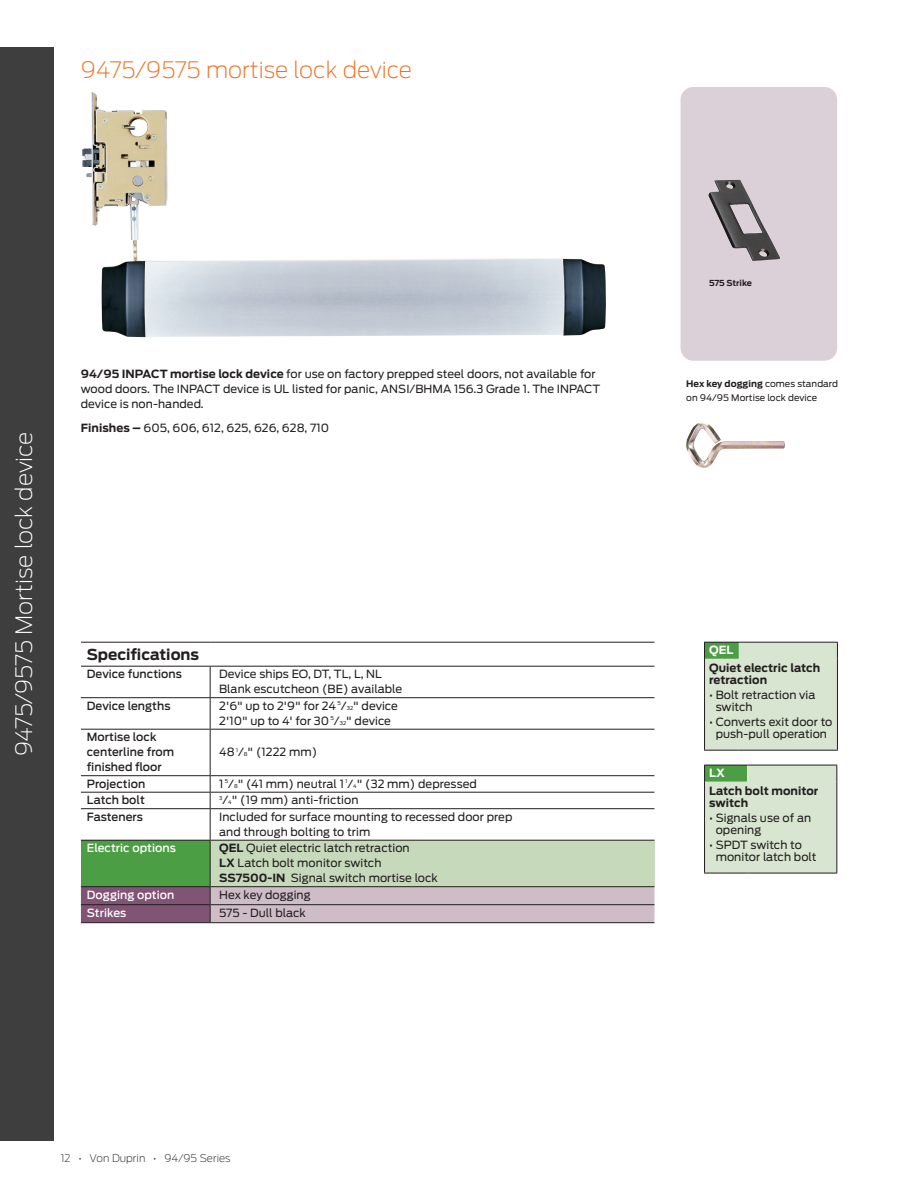
<style>
.page{position:relative;width:918px;height:1188px;background:#fff}
.page>*{position:absolute;margin:0;border:0;box-sizing:border-box;transform-origin:0 0}
.Section_subhead_15_18pt{font:200 22.5px "Antenna";color:#f36e21}
.Subheadline_15_17pt{font:200 22.5px "Antenna";letter-spacing:-.01em;color:#fff}
.Chart_Subhead_10_12{font:700 15px "Antenna";color:#231f20}
._7_5_10_Chart_text{font:11.25px/15px "Antenna";letter-spacing:.005em;color:#231f20}
._7_5_10_AntReg{font:11.25px/15px "Antenna";letter-spacing:.005em;color:#231f20}
._7_5_8_OPTIONS_BOXES{font:11.25px/12px "Antenna";letter-spacing:.005em;color:#231f20}
._7_5_10_Chart_subhead{font:500 11.25px/15px "Antenna";letter-spacing:.005em;color:#231f20}
._7_5_8_OPTIONS_BOXES-2{font:700 11.25px/12px "Antenna";letter-spacing:.005em;color:#231f20}
._7_5_10_Chart_subhead-2{font:500 11.25px "Antenna";letter-spacing:.005em;color:#fff}
._7_5_8_OPTIONS_BOXES-3{font:700 11.25px "Antenna";color:#fff}
.t1{font:200 10.5px "Antenna";letter-spacing:.005em;color:#231f20}
.Caption_6_9pt{font:9px/13.5px "Antenna";letter-spacing:.005em;color:#231f20}
.Note_5_5_7_5pt{font:700 8.25px "Antenna";letter-spacing:-.01em;color:#231f20}
.s1{font-weight:700}
.s2{font-size:5.25px}
</style>
<div class="page">
<div style="left:0;top:47px;width:54px;height:1094px;background:#3e3e3f"></div>
<div style="left:681px;top:87px;width:156px;height:274px;background:#dcd0d8;border-radius:13px"></div>
<div style="left:81px;top:840px;width:129px;height:47px;background:#4c9e45"></div>
<div style="left:210px;top:840px;width:444px;height:47px;background:#c7d9bb"></div>
<hr style="left:81px;top:697px;width:129px;height:1px;background:#231f20">
<hr style="left:210px;top:697px;width:444px;height:1px;background:#231f20">
<hr style="left:81px;top:729px;width:129px;height:1px;background:#231f20">
<hr style="left:210px;top:729px;width:444px;height:1px;background:#231f20">
<hr style="left:81px;top:775px;width:129px;height:1px;background:#231f20">
<hr style="left:210px;top:775px;width:444px;height:1px;background:#231f20">
<hr style="left:81px;top:792px;width:129px;height:1px;background:#231f20">
<hr style="left:210px;top:792px;width:444px;height:1px;background:#231f20">
<hr style="left:81px;top:808px;width:129px;height:1px;background:#231f20">
<hr style="left:210px;top:808px;width:444px;height:1px;background:#231f20">
<hr style="left:81px;top:840px;width:129px;height:1px;background:#231f20">
<hr style="left:210px;top:840px;width:444px;height:1px;background:#231f20">
<hr style="left:81px;top:886px;width:129px;height:1px;background:#231f20">
<hr style="left:210px;top:886px;width:444px;height:1px;background:#231f20">
<hr style="left:210px;top:667px;width:1px;height:30px;background:#231f20">
<hr style="left:210px;top:698px;width:1px;height:31px;background:#231f20">
<hr style="left:210px;top:730px;width:1px;height:45px;background:#231f20">
<svg style="left:210px;top:776px;width:1px;height:32px"></svg>
<hr style="left:210px;top:809px;width:1px;height:31px;background:#231f20">
<hr style="left:210px;top:841px;width:1px;height:45px;background:#231f20">
<svg style="left:81px;top:887px;width:573px;height:36px;background:#b39dab"></svg>
<hr style="left:81px;top:642px;width:129px;height:1px;background:#231f20">
<hr style="left:210px;top:642px;width:444px;height:1px;background:#231f20">
<hr style="left:81px;top:666px;width:129px;height:1px;background:#231f20">
<hr style="left:210px;top:666px;width:444px;height:1px;background:#231f20">
<img style="left:686px;top:422px;width:99px;height:46px">
<div style="left:704px;top:765px;width:133px;height:108px;background:#d8e5d0"></div>
<hr style="left:704px;top:782px;width:1px;height:91px;background:#231f20">
<hr style="left:704px;top:873px;width:43px;height:1px;background:#231f20">
<hr style="left:747px;top:873px;width:90px;height:1px;background:#231f20">
<svg style="left:704px;top:642px;width:134px;height:108px;background:#cfdec7"></svg>
<hr style="left:704px;top:659px;width:1px;height:91px;background:#231f20">
<hr style="left:704px;top:750px;width:35px;height:1px;background:#231f20">
<hr style="left:739px;top:750px;width:99px;height:1px;background:#231f20">
<img style="left:82px;top:110px;width:524px;height:227px">
<img style="left:708px;top:180px;width:72px;height:81px">
<p class="Section_subhead_15_18pt" style="left:81px;top:56px;width:333px">9475/9575 mortise lock device</p>
<p class="Subheadline_15_17pt" style="left:10px;top:756px;width:326px;rotate:-90deg">9475/9575 Mortise lock device</p>
<p class="_7_5_10_AntReg" style="left:81px;top:367px;width:521px"><span class="s1">94/95 INPACT mortise lock device</span> for use on factory prepped steel doors, not available for wood doors. The INPACT device is UL listed for panic, ANSI/BHMA 156.3 Grade 1. The INPACT device is non-handed.</p>
<p class="_7_5_10_AntReg" style="left:81px;top:421px;width:250px"><span class="s1">Finishes –</span> 605, 606, 612, 625, 626, 628, 710</p>
<p class="Chart_Subhead_10_12" style="left:87px;top:644px;width:114px">Specifications</p>
<p class="_7_5_10_Chart_subhead" style="left:87px;top:666px;width:97px">Device functions</p>
<p class="_7_5_10_Chart_text" style="left:219px;top:666px;width:184px">Device ships EO, DT, TL, L, NL<br>Blank escutcheon (BE) available</p>
<p class="_7_5_10_Chart_subhead" style="left:87px;top:698px;width:85px">Device lengths</p>
<p class="_7_5_10_Chart_text" style="left:219px;top:698px;width:180px">2'6" up to 2'9" for 24 <sup>5</sup>/<span class="s2">32</span>" device<br>2'10" up to 4' for 30 <sup>5</sup>/<span class="s2">32</span>" device</p>
<p class="_7_5_10_Chart_subhead" style="left:87px;top:729px;width:89px">Mortise lock centerline from finished floor</p>
<p class="_7_5_10_Chart_text" style="left:219px;top:744px;width:100px">48 <sup>1</sup>/<span class="s2">8</span>" (1222 mm)</p>
<p class="_7_5_10_Chart_subhead" style="left:87px;top:776px;width:60px">Projection</p>
<p class="_7_5_10_Chart_text" style="left:219px;top:776px;width:259px">1 <sup>5</sup>/<span class="s2">8</span>" (41 mm) neutral 1 <sup>1</sup>/<span class="s2">4</span>" (32 mm) depressed</p>
<p class="_7_5_10_Chart_subhead" style="left:87px;top:792px;width:59px">Latch bolt</p>
<p class="_7_5_10_Chart_text" style="left:219px;top:792px;width:141px"><sup>3</sup>/<span class="s2">4</span>" (19 mm) anti-friction</p>
<p class="_7_5_10_Chart_subhead" style="left:87px;top:809px;width:58px">Fasteners</p>
<p class="_7_5_10_Chart_text" style="left:219px;top:809px;width:295px">Included for surface mounting to recessed door prep and through bolting to trim</p>
<p class="_7_5_10_Chart_subhead-2" style="left:87px;top:840px;width:90px">Electric options</p>
<p class="_7_5_10_Chart_text" style="left:219px;top:840px;width:220px"><span class="s1">QEL</span> Quiet electric latch retraction<br><span class="s1">LX</span> Latch bolt monitor switch<br><span class="s1">SS7500-IN</span> Signal switch mortise lock</p>
<p class="_7_5_10_Chart_subhead-2" style="left:87px;top:887px;width:89px">Dogging option</p>
<p class="_7_5_10_Chart_text" style="left:219px;top:887px;width:93px">Hex key dogging</p>
<p class="_7_5_10_Chart_subhead-2" style="left:87px;top:905px;width:41px">Strikes</p>
<p class="_7_5_10_Chart_text" style="left:219px;top:905px;width:88px">575 - Dull black</p>
<p class="Note_5_5_7_5pt" style="left:709px;top:277px;width:44px">575 Strike</p>
<p class="Caption_6_9pt" style="left:686px;top:377px;width:153px"><span class="s1">Hex key dogging</span> comes standard on 94/95 Mortise lock device</p>
<p class="_7_5_8_OPTIONS_BOXES-3" style="left:709px;top:642px;width:26px">QEL</p>
<p class="_7_5_8_OPTIONS_BOXES-2" style="left:709px;top:662px;width:113px">Quiet electric latch retraction</p>
<p class="_7_5_8_OPTIONS_BOXES" style="left:716px;top:689px;width:101px;text-indent:-7px">• Bolt retraction via switch</p>
<p class="_7_5_8_OPTIONS_BOXES" style="left:709px;top:716px;width:125px;text-align:center">• Converts exit door to push-pull operation</p>
<p class="_7_5_8_OPTIONS_BOXES-3" style="left:709px;top:765px;width:17px">LX</p>
<p class="_7_5_8_OPTIONS_BOXES-2" style="left:709px;top:785px;width:111px">Latch bolt monitor switch</p>
<p class="_7_5_8_OPTIONS_BOXES" style="left:716px;top:812px;width:97px;text-indent:-7px">• Signals use of an opening</p>
<p class="_7_5_8_OPTIONS_BOXES" style="left:716px;top:839px;width:102px;text-indent:-7px">• SPDT switch to monitor latch bolt</p>
<p class="t1" style="left:61px;top:1151px;width:171px">12 • Von Duprin • 94/95 Series</p>
</div>
